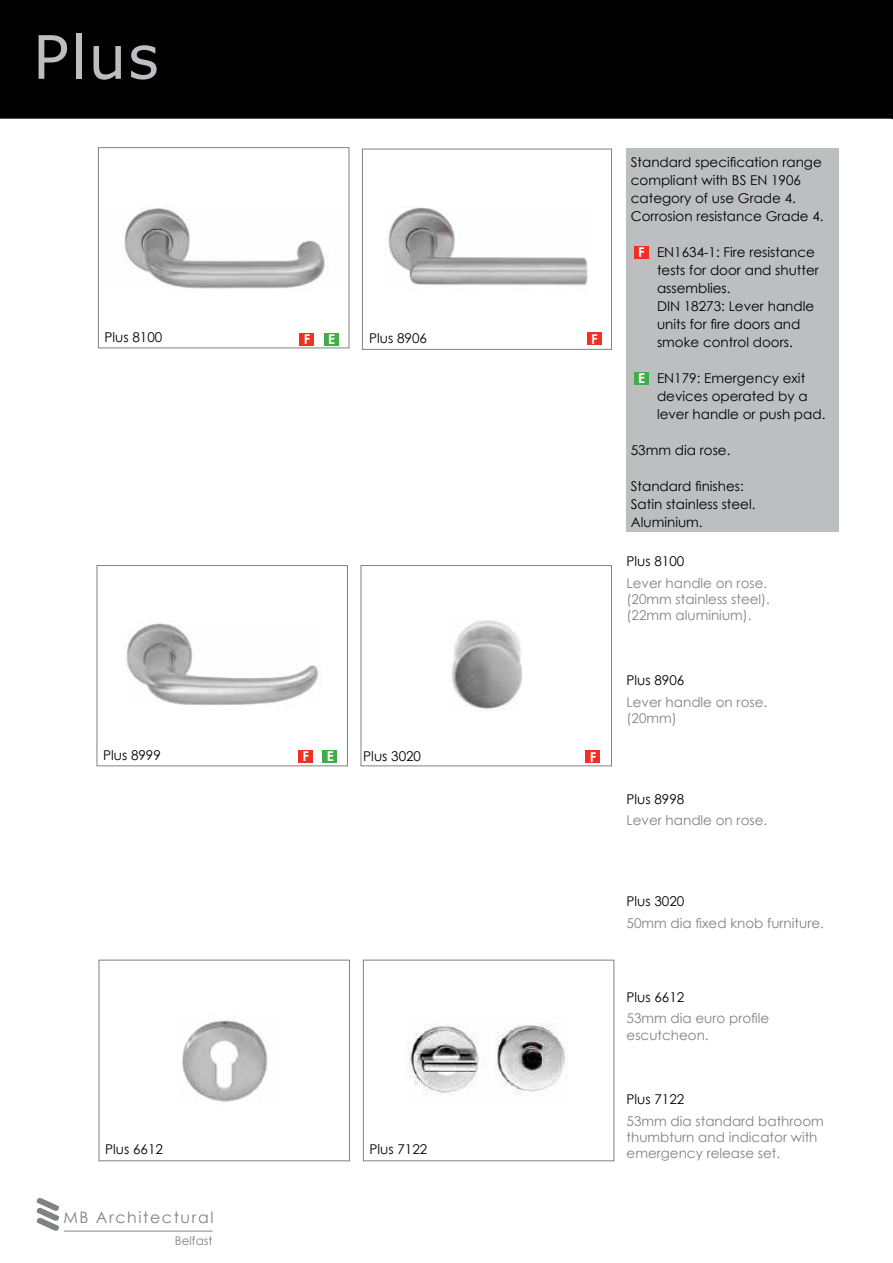
<style>
.page{position:relative;width:893px;height:1263px;background:#fff}
.page>*{position:absolute;margin:0;border:0;box-sizing:border-box;transform-origin:0 0}
.t1{font:60px "Verdana";color:#bcbec0}
.t2{font:15.75px "Century Gothic";letter-spacing:.1em;color:#808285}
.t3{font:13.5px/18px "Century Gothic";color:#000}
.t4{font:13.5px/16.2px "Century Gothic";color:#808285}
.t5{font:700 13.5px "Century Gothic";color:#fff}
.t6{font:12px "Century Gothic";color:#808285}
</style>
<div class="page">
<div style="left:0;top:0;width:891px;height:119px;background:#000"></div>
<div style="left:98px;top:147px;width:251px;height:201px;border:1px solid #808285"></div>
<div style="left:362px;top:149px;width:250px;height:201px;border:1px solid #808285"></div>
<img style="left:123px;top:208px;width:204px;height:81px">
<img style="left:386px;top:207px;width:202px;height:79px">
<svg style="left:891px;top:0;width:2px;height:119px"></svg>
<div style="left:587px;top:333px;width:14px;height:12px;background:#ee3124"></div>
<div style="left:300px;top:333px;width:14px;height:12px;background:#ee3124"></div>
<div style="left:324px;top:333px;width:14px;height:12px;background:#41ad49"></div>
<div style="left:97px;top:565px;width:251px;height:201px;border:1px solid #808285"></div>
<div style="left:361px;top:565px;width:251px;height:201px;border:1px solid #808285"></div>
<img style="left:126px;top:623px;width:193px;height:82px">
<img style="left:452px;top:620px;width:70px;height:89px">
<div style="left:585px;top:751px;width:15px;height:12px;background:#ee3124"></div>
<div style="left:298px;top:750px;width:15px;height:13px;background:#ee3124"></div>
<div style="left:323px;top:750px;width:14px;height:13px;background:#41ad49"></div>
<svg style="left:36px;top:1198px;width:23px;height:33px"></svg>
<hr style="left:64px;top:1231px;width:149px;height:1px;background:#808285">
<div style="left:627px;top:148px;width:212px;height:384px;background:#bcbec0"></div>
<div style="left:634px;top:246px;width:14px;height:13px;background:#ee3124"></div>
<div style="left:634px;top:372px;width:14px;height:13px;background:#41ad49"></div>
<div style="left:99px;top:960px;width:251px;height:201px;border:1px solid #808285"></div>
<img style="left:182px;top:1020px;width:86px;height:82px">
<img style="left:408px;top:1023px;width:158px;height:72px">
<div style="left:363px;top:960px;width:251px;height:201px;border:1px solid #808285"></div>
<h1 class="t1" style="left:33px;top:19px;width:128px">Plus</h1>
<p class="t3" style="left:105px;top:328px;width:59px">Plus 8100</p>
<p class="t5" style="left:304px;top:329px;width:8px">F</p>
<p class="t5" style="left:328px;top:329px;width:9px">E</p>
<p class="t3" style="left:369px;top:329px;width:59px">Plus 8906</p>
<p class="t5" style="left:591px;top:328px;width:8px">F</p>
<p class="t3" style="left:103px;top:746px;width:59px">Plus 8999</p>
<p class="t5" style="left:302px;top:746px;width:8px">F</p>
<p class="t5" style="left:327px;top:746px;width:9px">E</p>
<p class="t3" style="left:363px;top:746px;width:59px">Plus 3020</p>
<p class="t5" style="left:590px;top:746px;width:8px">F</p>
<p class="t3" style="left:105px;top:1140px;width:59px">Plus 6612</p>
<p class="t3" style="left:370px;top:1140px;width:59px">Plus 7122</p>
<p class="t2" style="left:63px;top:1206px;width:152px">MB Architectural</p>
<p class="t6" style="left:175px;top:1232px;width:39px">Belfast</p>
<p class="t3" style="left:631px;top:152px;width:194px">Standard specification range compliant with BS EN 1906 category of use Grade 4.<br>Corrosion resistance Grade 4.</p>
<p class="t3" style="left:657px;top:242px;width:163px">EN1634-1: Fire resistance tests for door and shutter assemblies.<br>DIN 18273: Lever handle units for fire doors and smoke control doors.</p>
<p class="t3" style="left:657px;top:368px;width:170px">EN179: Emergency exit devices operated by a lever handle or push pad.</p>
<p class="t3" style="left:631px;top:440px;width:101px">53mm dia rose.</p>
<p class="t3" style="left:631px;top:476px;width:126px">Standard finishes:<br>Satin stainless steel.<br>Aluminium.</p>
<p class="t5" style="left:638px;top:242px;width:8px">F</p>
<p class="t5" style="left:638px;top:368px;width:9px">E</p>
<p class="t3" style="left:627px;top:552px;width:59px">Plus 8100</p>
<p class="t4" style="left:627px;top:574px;width:145px">Lever handle on rose. (20mm stainless steel). (22mm aluminium).</p>
<p class="t3" style="left:627px;top:671px;width:59px">Plus 8906</p>
<p class="t4" style="left:627px;top:693px;width:142px">Lever handle on rose. (20mm)</p>
<p class="t3" style="left:627px;top:790px;width:59px">Plus 8998</p>
<p class="t4" style="left:627px;top:812px;width:142px">Lever handle on rose.</p>
<p class="t3" style="left:627px;top:892px;width:59px">Plus 3020</p>
<p class="t4" style="left:627px;top:915px;width:199px">50mm dia fixed knob furniture.</p>
<p class="t3" style="left:627px;top:988px;width:59px">Plus 6612</p>
<p class="t4" style="left:627px;top:1010px;width:144px">53mm dia euro profile escutcheon.</p>
<p class="t3" style="left:627px;top:1090px;width:59px">Plus 7122</p>
<p class="t4" style="left:627px;top:1113px;width:199px">53mm dia standard bathroom thumbturn and indicator with emergency release set.</p>
</div>
